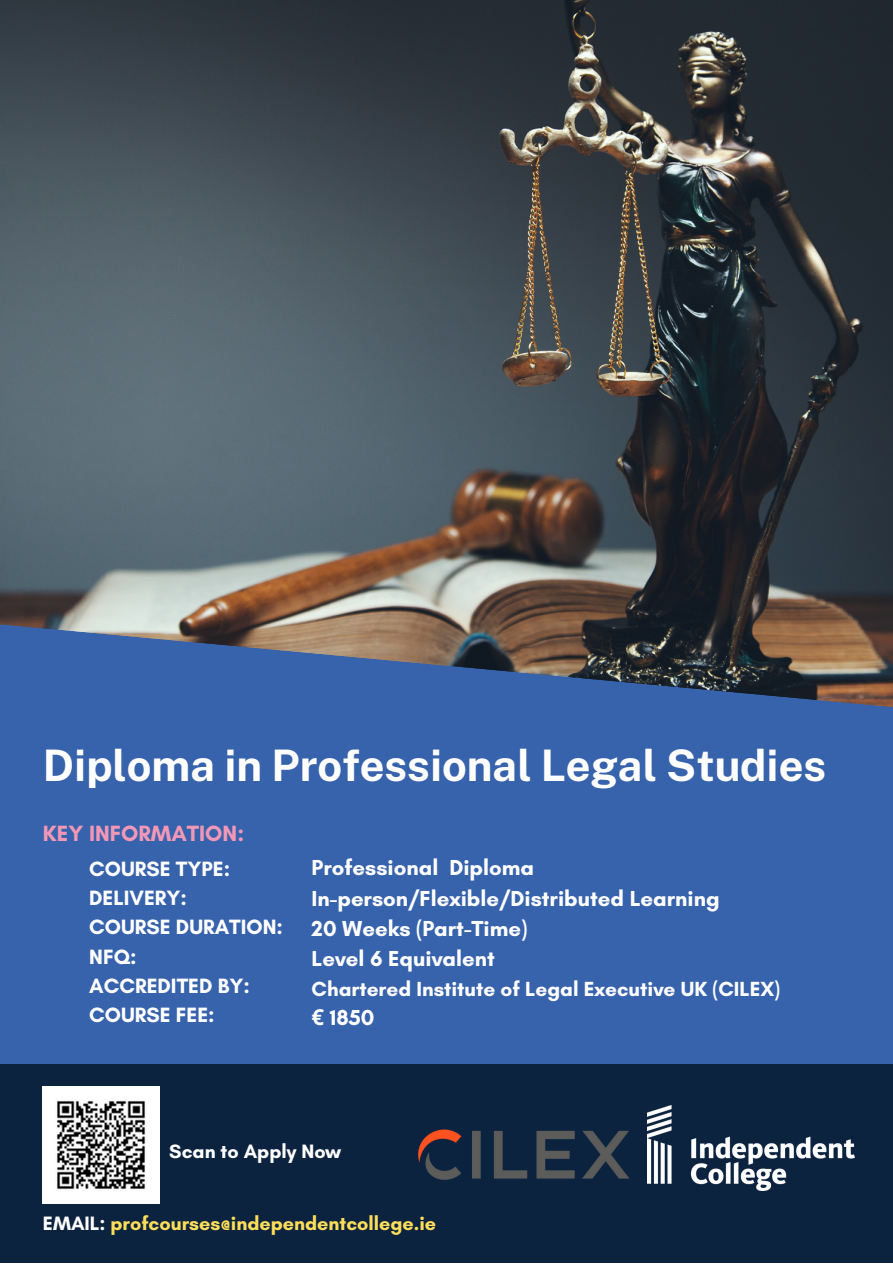
<style>
.page{position:relative;width:893px;height:1264px;background:#fff}
.page>*{position:absolute;margin:0;border:0;box-sizing:border-box;transform-origin:0 0}
.t1{font:700 43.5px "Public Sans";color:#fff}
.t2{font:700 22.5px "Glacial Indifference";color:#f298b7}
.t3{font:700 22.05px/30.3px "Glacial Indifference";color:#fff}
.t4{font:700 21.15px/29.2px "Glacial Indifference";color:#fff}
.t5{font:700 20.85px "Glacial Indifference";color:#fff}
.t6{font:700 19.65px "Glacial Indifference";color:#ffde59}
.t7{font:700 19.65px "Glacial Indifference";color:#fff}
.s1{font-family:"Noto Sans"}
.s2{color:#fff}
</style>
<div class="page">
<img style="left:0;top:0;width:892px;height:617px">
<svg style="left:0;top:617px;width:892px;height:447px;background:#3c61a2"></svg>
<div style="left:0;top:1064px;width:892px;height:198px;background:#0c2340"></div>
<img style="left:418px;top:1129px;width:212px;height:51px">
<img style="left:43px;top:1086px;width:117px;height:117px">
<img style="left:647px;top:1105px;width:207px;height:85px">
<h1 class="t1" style="left:43px;top:739px;width:784px">Diploma in Professional Legal Studies</h1>
<p class="t2" style="left:43px;top:820px;width:203px">KEY INFORMATION:</p>
<p class="t4" style="left:89px;top:854px;width:195px">COURSE TYPE:<br>DELIVERY:<br>COURSE DURATION:<br>NFQ:<br>ACCREDITED BY:<br>COURSE FEE:</p>
<p class="t3" style="left:311px;top:852px;width:409px">Professional Diploma<br>In-person/Flexible/Distributed Learning<br>20 Weeks (Part-Time)<br>Level 6 Equivalent</p>
<p class="t5" style="left:311px;top:975px;width:470px">Chartered Institute of Legal Executive UK (CILEX)</p>
<p class="t3" style="left:311px;top:1001px;width:64px"><span class="s1">€</span> 1850</p>
<p class="t7" style="left:169px;top:1139px;width:173px">Scan to Apply Now</p>
<p class="t6" style="left:43px;top:1211px;width:394px"><span class="s2">EMAIL:</span> profcourses@independentcollege.ie</p>
</div>
